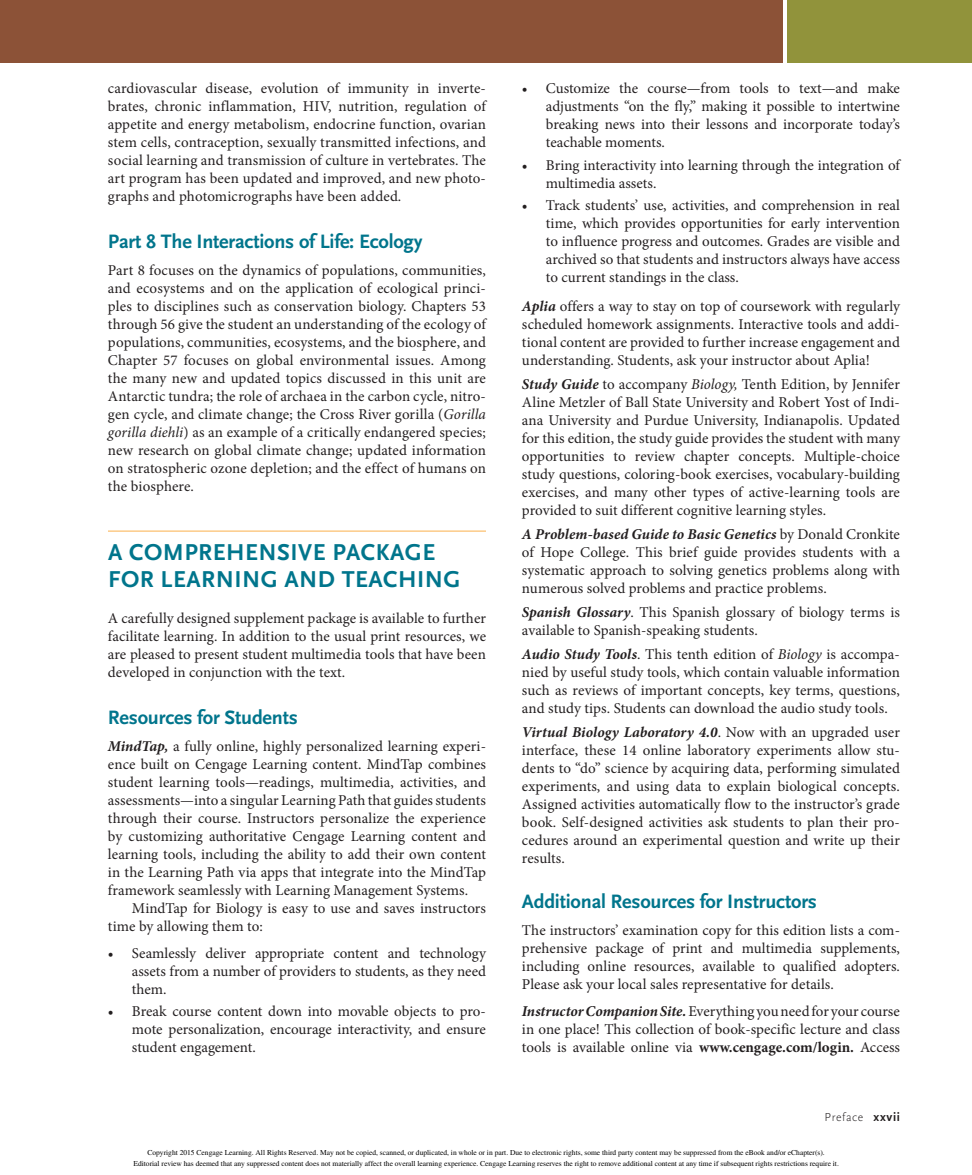
<style>
.page{position:relative;width:972px;height:1175px;background:#fff}
.page>*{position:absolute;margin:0;border:0;box-sizing:border-box;transform-origin:0 0}
.t1{font:700 24px/27px "Scala Sans Pro";letter-spacing:.02em;color:#00758c}
.t2{font:700 20.25px "Scala Sans Pro";letter-spacing:-.01em;color:#00758c}
.t3{font:15px/18px "Minion Pro";color:#231f20;text-align:justify}
.t4{font:300 12px "Scala Sans Pro";letter-spacing:.05em;color:#231f20}
.t5{font:7.5px/10.6px "Times";color:#000;text-align:center}
.s1{font-style:italic}
.s2{font-weight:700;font-style:italic}
.s3{font-weight:700}
.s4{font-weight:700;font-size:12.75px}
</style>
<div class="page">
<div style="left:0;top:0;width:783px;height:63px;background:#8c5237"></div>
<div style="left:787px;top:0;width:185px;height:63px;background:#91933b"></div>
<hr style="left:108px;top:530px;width:378px;height:1px;background:#fbb04b">
<p class="t3" style="left:108px;top:79px;width:380px">cardiovascular disease, evolution of immunity in inverte&shy;brates, chronic inflammation, HIV, nutrition, regulation of appetite and energy metabolism, endocrine function, ovarian stem cells, contraception, sexually transmitted infections, and social learning and transmission of culture in vertebrates. The art program has been updated and improved, and new photo&shy;graphs and photomicrographs have been added.</p>
<p class="t2" style="left:108px;top:229px;width:316px">Part 8 The Interactions of Life: Ecology</p>
<p class="t3" style="left:108px;top:261px;width:380px">Part 8 focuses on the dynamics of populations, communities, and ecosystems and on the application of ecological princi&shy;ples to disciplines such as conservation biology. Chapters 53 through 56 give the student an understanding of the ecology of populations, communities, ecosystems, and the biosphere, and Chapter 57 focuses on global environmental issues. Among the many new and updated topics discussed in this unit are Antarctic tundra; the role of archaea in the carbon cycle, nitro&shy;gen cycle, and climate change; the Cross River gorilla (<span class="s1">Gorilla gorilla diehli</span>) as an example of a critically endangered species; new research on global climate change; updated information on stratospheric ozone depletion; and the effect of humans on the biosphere.</p>
<p class="t1" style="left:108px;top:538px;width:354px">A COMPREHENSIVE PACKAGE<br>FOR LEARNING AND TEACHING</p>
<p class="t3" style="left:108px;top:609px;width:380px">A carefully designed supplement package is available to further facilitate learning. In addition to the usual print resources, we are pleased to present student multimedia tools that have been developed in conjunction with the text.</p>
<p class="t2" style="left:108px;top:705px;width:191px">Resources for Students</p>
<p class="t3" style="left:108px;top:736px;width:380px"><span class="s2">MindTap,</span> a fully online, highly personalized learning experi-</p>
<p class="t3" style="left:108px;top:754px;width:379px">ence built on Cengage Learning content. MindTap combines</p>
<p class="t3" style="left:108px;top:772px;width:379px">student learning tools—readings, multimedia, activities, and</p>
<p class="t3" style="left:108px;top:790px;width:380px">assessments—into a singular Learning Path that guides students</p>
<p class="t3" style="left:108px;top:808px;width:380px">through their course. Instructors personalize the experience</p>
<p class="t3" style="left:108px;top:826px;width:379px">by customizing authoritative Cengage Learning content and</p>
<p class="t3" style="left:108px;top:844px;width:379px">learning tools, including the ability to add their own content</p>
<p class="t3" style="left:108px;top:862px;width:380px">in the Learning Path via apps that integrate into the MindTap</p>
<p class="t3" style="left:108px;top:880px;width:362px">framework seamlessly with Learning Management Systems.</p>
<p class="t3" style="left:132px;top:898px;width:356px">MindTap for Biology is easy to use and saves instructors</p>
<p class="t3" style="left:108px;top:916px;width:156px">time by allowing them to:</p>
<p class="t3" style="left:132px;top:943px;width:356px;text-indent:-24px">• Seamlessly deliver appropriate content and technology assets from a number of providers to students, as they need them.</p>
<p class="t3" style="left:132px;top:1002px;width:356px;text-indent:-24px">• Break course content down into movable objects to pro&shy;mote personalization, encourage interactivity, and ensure student engagement.</p>
<p class="t3" style="left:546px;top:79px;width:356px;text-indent:-24px">• Customize the course—from tools to text—and make adjustments “on the fly,” making it possible to intertwine breaking news into their lessons and incorporate today’s teachable moments.</p>
<p class="t3" style="left:546px;top:156px;width:355px;text-indent:-24px">• Bring interactivity into learning through the integration of multimedia assets.</p>
<p class="t3" style="left:546px;top:196px;width:356px;text-indent:-24px">• Track students’ use, activities, and comprehension in real time, which provides opportunities for early intervention to influence progress and outcomes. Grades are visible and archived so that students and instructors always have access to current standings in the class.</p>
<p class="t3" style="left:522px;top:297px;width:379px"><span class="s2">Aplia</span> offers a way to stay on top of coursework with regularly scheduled homework assignments. Interactive tools and addi&shy;tional content are provided to further increase engagement and understanding. Students, ask your instructor about Aplia!</p>
<p class="t3" style="left:522px;top:375px;width:380px"><span class="s2">Study Guide</span> to accompany <span class="s1">Biology,</span> Tenth Edition, by Jennifer Aline Metzler of Ball State University and Robert Yost of Indi&shy;ana University and Purdue University, Indianapolis. Updated for this edition, the study guide provides the student with many opportunities to review chapter concepts. Multiple-choice study questions, coloring-book exercises, vocabulary-building exercises, and many other types of active-learning tools are provided to suit different cognitive learning styles.</p>
<p class="t3" style="left:522px;top:525px;width:380px"><span class="s2">A Problem-based Guide to Basic Genetics</span> by Donald Cronkite of Hope College. This brief guide provides students with a systematic approach to solving genetics problems along with numerous solved problems and practice problems.</p>
<p class="t3" style="left:522px;top:603px;width:380px"><span class="s2">Spanish Glossary</span>. This Spanish glossary of biology terms is available to Spanish-speaking students.</p>
<p class="t3" style="left:522px;top:645px;width:380px"><span class="s2">Audio Study Tools</span>. This tenth edition of <span class="s1">Biology</span> is accompa&shy;nied by useful study tools, which contain valuable information such as reviews of important concepts, key terms, questions, and study tips. Students can download the audio study tools.</p>
<p class="t3" style="left:522px;top:723px;width:380px"><span class="s2">Virtual Biology Laboratory 4.0</span>. Now with an upgraded user interface, these 14 online laboratory experiments allow stu&shy;dents to “do” science by acquiring data, performing simulated experiments, and using data to explain biological concepts.<br>Assigned activities automatically flow to the instructor’s grade book. Self-designed activities ask students to plan their pro&shy;cedures around an experimental question and write up their results.</p>
<p class="t2" style="left:522px;top:889px;width:297px">Additional Resources for Instructors</p>
<p class="t3" style="left:522px;top:921px;width:380px">The instructors’ examination copy for this edition lists a com&shy;prehensive package of print and multimedia supplements, including online resources, available to qualified adopters.<br>Please ask your local sales representative for details.</p>
<p class="t3" style="left:522px;top:1002px;width:379px"><span class="s2">Instructor Companion Site.</span> Everything you need for your course in one place! This collection of book-specific lecture and class tools is available online via <span class="s3">www.cengage.com/login.</span> Access</p>
<p class="t4" style="left:825px;top:1109px;width:77px">Preface <span class="s4">xxvii</span></p>
<p class="t5" style="left:133px;top:1147px;width:707px">Copyright 2015 Cengage Learning. All Rights Reserved. May not be copied, scanned, or duplicated, in whole or in part. Due to electronic rights, some third party content may be suppressed from the eBook and/or eChapter(s).<br>Editorial review has deemed that any suppressed content does not materially affect the overall learning experience. Cengage Learning reserves the right to remove additional content at any time if subsequent rights restrictions require it.</p>
</div>
